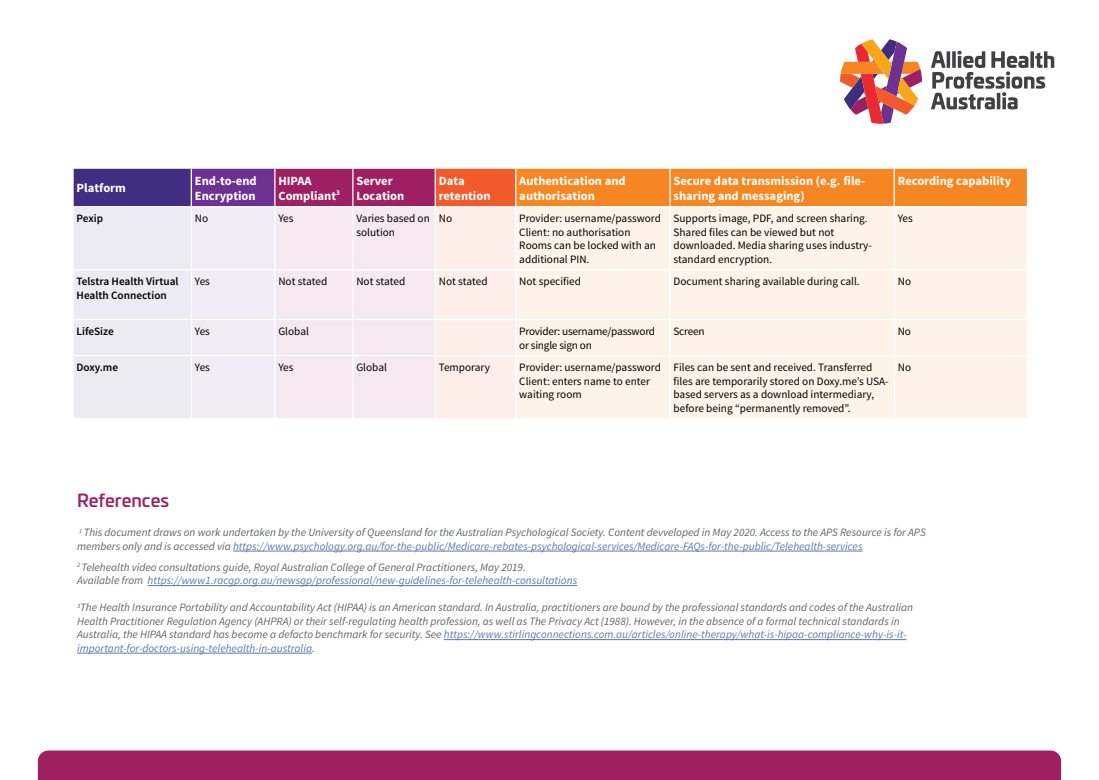
<style>
.page{position:relative;width:1099px;height:780px;background:#fff}
.page>*{position:absolute;margin:0;border:0;box-sizing:border-box;transform-origin:0 0}
.t1{font:500 17.5px "Univia Pro";color:#9e2063}
.t2{font:700 12.5px/15px "Source Sans Pro";color:#fff}
.t3{font:italic 11.25px/13.5px "Source Sans Pro";color:#636466}
.t4{font:11.25px/13.5px "Source Sans Pro";color:#000}
.t5{font:600 11.25px/13.5px "Source Sans Pro";color:#000}
.t6{font:11.25px/13.5px "Source Sans Pro";letter-spacing:-.02em;color:#000}
.s1{color:#5879b0}
</style>
<div class="page">
<div style="left:38px;top:750px;width:1023px;height:30px;background:#9e2063"></div>
<hr style="left:233px;top:550px;width:629px;height:1px;background:#5879b0">
<hr style="left:148px;top:585px;width:429px;height:1px;background:#5879b0">
<hr style="left:444px;top:639px;width:462px;height:1px;background:#5879b0">
<hr style="left:77px;top:652px;width:235px;height:1px;background:#5879b0">
<svg style="left:74px;top:169px;width:952px;height:249px;background:#e6c4bf"></svg>
<div style="left:516px;top:207px;width:510px;height:211px;background:#fef3e9"></div>
<hr style="left:191px;top:169px;width:1px;height:37px;background:#fff">
<hr style="left:274px;top:169px;width:1px;height:37px;background:#fff">
<hr style="left:352px;top:169px;width:1px;height:37px;background:#fff">
<hr style="left:434px;top:169px;width:2px;height:37px;background:#fff">
<hr style="left:515px;top:169px;width:1px;height:37px;background:#fff">
<hr style="left:191px;top:207px;width:1px;height:62px;background:#fff">
<hr style="left:274px;top:207px;width:1px;height:62px;background:#fff">
<hr style="left:352px;top:207px;width:1px;height:62px;background:#fff">
<hr style="left:434px;top:207px;width:2px;height:62px;background:#fff">
<hr style="left:515px;top:207px;width:1px;height:62px;background:#fff">
<hr style="left:669px;top:207px;width:1px;height:62px;background:#fff">
<hr style="left:893px;top:207px;width:1px;height:62px;background:#fff">
<hr style="left:72px;top:269px;width:119px;height:1px;background:#fff">
<hr style="left:191px;top:269px;width:84px;height:1px;background:#fff">
<hr style="left:191px;top:270px;width:1px;height:49px;background:#fff">
<hr style="left:275px;top:269px;width:78px;height:1px;background:#fff">
<hr style="left:274px;top:270px;width:1px;height:49px;background:#fff">
<hr style="left:353px;top:269px;width:82px;height:1px;background:#fff">
<hr style="left:352px;top:270px;width:1px;height:49px;background:#fff">
<hr style="left:435px;top:269px;width:81px;height:1px;background:#fff">
<hr style="left:434px;top:270px;width:2px;height:49px;background:#fff">
<hr style="left:516px;top:269px;width:154px;height:1px;background:#fff">
<hr style="left:515px;top:270px;width:1px;height:49px;background:#fff">
<hr style="left:670px;top:269px;width:224px;height:1px;background:#fff">
<hr style="left:669px;top:270px;width:1px;height:49px;background:#fff">
<hr style="left:894px;top:269px;width:134px;height:1px;background:#fff">
<hr style="left:893px;top:270px;width:1px;height:49px;background:#fff">
<hr style="left:72px;top:319px;width:119px;height:1px;background:#fff">
<hr style="left:191px;top:319px;width:84px;height:1px;background:#fff">
<hr style="left:191px;top:320px;width:1px;height:35px;background:#fff">
<hr style="left:275px;top:319px;width:78px;height:1px;background:#fff">
<hr style="left:274px;top:320px;width:1px;height:35px;background:#fff">
<hr style="left:353px;top:319px;width:82px;height:1px;background:#fff">
<hr style="left:352px;top:320px;width:1px;height:35px;background:#fff">
<hr style="left:435px;top:319px;width:81px;height:1px;background:#fff">
<hr style="left:434px;top:320px;width:2px;height:35px;background:#fff">
<hr style="left:516px;top:319px;width:154px;height:1px;background:#fff">
<hr style="left:515px;top:320px;width:1px;height:35px;background:#fff">
<hr style="left:670px;top:319px;width:224px;height:1px;background:#fff">
<hr style="left:669px;top:320px;width:1px;height:35px;background:#fff">
<hr style="left:894px;top:319px;width:134px;height:1px;background:#fff">
<hr style="left:893px;top:320px;width:1px;height:35px;background:#fff">
<hr style="left:72px;top:355px;width:119px;height:1px;background:#fff">
<hr style="left:191px;top:355px;width:84px;height:1px;background:#fff">
<hr style="left:191px;top:356px;width:1px;height:62px;background:#fff">
<hr style="left:275px;top:355px;width:78px;height:1px;background:#fff">
<hr style="left:274px;top:356px;width:1px;height:62px;background:#fff">
<hr style="left:353px;top:355px;width:82px;height:1px;background:#fff">
<hr style="left:352px;top:356px;width:1px;height:62px;background:#fff">
<hr style="left:435px;top:355px;width:81px;height:1px;background:#fff">
<hr style="left:434px;top:356px;width:2px;height:62px;background:#fff">
<hr style="left:516px;top:355px;width:154px;height:1px;background:#fff">
<hr style="left:515px;top:356px;width:1px;height:62px;background:#fff">
<hr style="left:670px;top:355px;width:224px;height:1px;background:#fff">
<hr style="left:669px;top:356px;width:1px;height:62px;background:#fff">
<hr style="left:894px;top:355px;width:134px;height:1px;background:#fff">
<hr style="left:893px;top:356px;width:1px;height:62px;background:#fff">
<hr style="left:669px;top:169px;width:1px;height:37px;background:#fff">
<hr style="left:893px;top:169px;width:1px;height:37px;background:#fff">
<hr style="left:72px;top:206px;width:119px;height:1px;background:#fff">
<hr style="left:191px;top:206px;width:84px;height:1px;background:#fff">
<hr style="left:275px;top:206px;width:78px;height:1px;background:#fff">
<hr style="left:353px;top:206px;width:82px;height:1px;background:#fff">
<hr style="left:435px;top:206px;width:81px;height:1px;background:#fff">
<hr style="left:516px;top:206px;width:154px;height:1px;background:#fff">
<hr style="left:670px;top:206px;width:224px;height:1px;background:#fff">
<hr style="left:894px;top:206px;width:134px;height:1px;background:#fff">
<svg style="left:931px;top:51px;width:123px;height:58px"></svg>
<svg style="left:840px;top:39px;width:82px;height:85px"></svg>
<p class="t2" style="left:77px;top:181px;width:51px">Platform</p>
<p class="t2" style="left:195px;top:173px;width:63px">End-to-end<br>Encryption</p>
<p class="t2" style="left:278px;top:173px;width:63px">HIPAA<br>Compliant<sup>3</sup></p>
<p class="t2" style="left:356px;top:173px;width:49px">Server<br>Location</p>
<p class="t2" style="left:439px;top:173px;width:53px">Data retention</p>
<p class="t2" style="left:519px;top:173px;width:108px">Authentication and authorisation</p>
<p class="t2" style="left:673px;top:173px;width:193px">Secure data transmission (e.g. file&shy;sharing and messaging)</p>
<p class="t2" style="left:897px;top:173px;width:115px">Recording capability</p>
<p class="t5" style="left:77px;top:212px;width:28px">Pexip</p>
<p class="t4" style="left:195px;top:212px;width:15px">No</p>
<p class="t4" style="left:278px;top:212px;width:17px">Yes</p>
<p class="t4" style="left:356px;top:212px;width:75px">Varies based on solution</p>
<p class="t4" style="left:439px;top:212px;width:15px">No</p>
<p class="t4" style="left:519px;top:212px;width:143px">Provider: username/password<br>Client: no authorisation<br>Rooms can be locked with an additional PIN.</p>
<p class="t4" style="left:673px;top:212px;width:200px">Supports image, PDF, and screen sharing.<br>Shared files can be viewed but not downloaded. Media sharing uses industry&shy;standard encryption.</p>
<p class="t4" style="left:897px;top:212px;width:17px">Yes</p>
<p class="t5" style="left:77px;top:275px;width:103px">Telstra Health Virtual<br>Health Connection</p>
<p class="t4" style="left:195px;top:275px;width:17px">Yes</p>
<p class="t4" style="left:278px;top:275px;width:50px">Not stated</p>
<p class="t4" style="left:356px;top:275px;width:50px">Not stated</p>
<p class="t4" style="left:439px;top:275px;width:50px">Not stated</p>
<p class="t4" style="left:519px;top:275px;width:63px">Not specified</p>
<p class="t4" style="left:673px;top:275px;width:188px">Document sharing available during call.</p>
<p class="t4" style="left:897px;top:275px;width:15px">No</p>
<p class="t5" style="left:77px;top:325px;width:39px">LifeSize</p>
<p class="t4" style="left:195px;top:325px;width:17px">Yes</p>
<p class="t4" style="left:278px;top:325px;width:32px">Global</p>
<p class="t6" style="left:519px;top:325px;width:137px">Provider: username/password or single sign on</p>
<p class="t4" style="left:673px;top:325px;width:33px">Screen</p>
<p class="t4" style="left:897px;top:325px;width:15px">No</p>
<p class="t5" style="left:77px;top:361px;width:43px">Doxy.me</p>
<p class="t4" style="left:195px;top:361px;width:17px">Yes</p>
<p class="t4" style="left:278px;top:361px;width:17px">Yes</p>
<p class="t4" style="left:356px;top:361px;width:32px">Global</p>
<p class="t4" style="left:439px;top:361px;width:53px">Temporary</p>
<p class="t4" style="left:519px;top:361px;width:143px">Provider: username/password<br>Client: enters name to enter waiting room</p>
<p class="t4" style="left:673px;top:361px;width:217px">Files can be sent and received. Transferred files are temporarily stored on Doxy.me’s USA&shy;based servers as a download intermediary, before being “permanently removed”.</p>
<p class="t4" style="left:897px;top:361px;width:15px">No</p>
<h1 class="t1" style="left:77px;top:487px;width:93px">References</h1>
<p class="t3" style="left:77px;top:526px;width:850px"><sup>1</sup> This document draws on work undertaken by the University of Queensland for the Australian Psychological Society. Content devveloped in May 2020. Access to the APS Resource is for APS members only and is accessed via <span class="s1">https://www.psychology.org.au/for-the-public/Medicare-rebates-psychological-services/Medicare-FAQs-for-the-public/Telehealth-services</span></p>
<p class="t3" style="left:77px;top:560px;width:501px"><sup>2</sup> Telehealth video consultations guide, Royal Australian College of General Practitioners, May 2019.<br>Available from <span class="s1">https://www1.racgp.org.au/newsgp/professional/new-guidelines-for-telehealth-consultations</span></p>
<p class="t3" style="left:77px;top:601px;width:837px"><sup>3</sup>The Health Insurance Portability and Accountability Act (HIPAA) is an American standard. In Australia, practitioners are bound by the professional standards and codes of the Australian Health Practitioner Regulation Agency (AHPRA) or their self-regulating health profession, as well as The Privacy Act (1988). However, in the absence of a formal technical standards in Australia, the HIPAA standard has become a defacto benchmark for security. See <span class="s1">https://www.stirlingconnections.com.au/articles/online-therapy/what-is-hipaa-compliance-why-is-it&shy;important-for-doctors-using-telehealth-in-australia</span>.</p>
</div>
